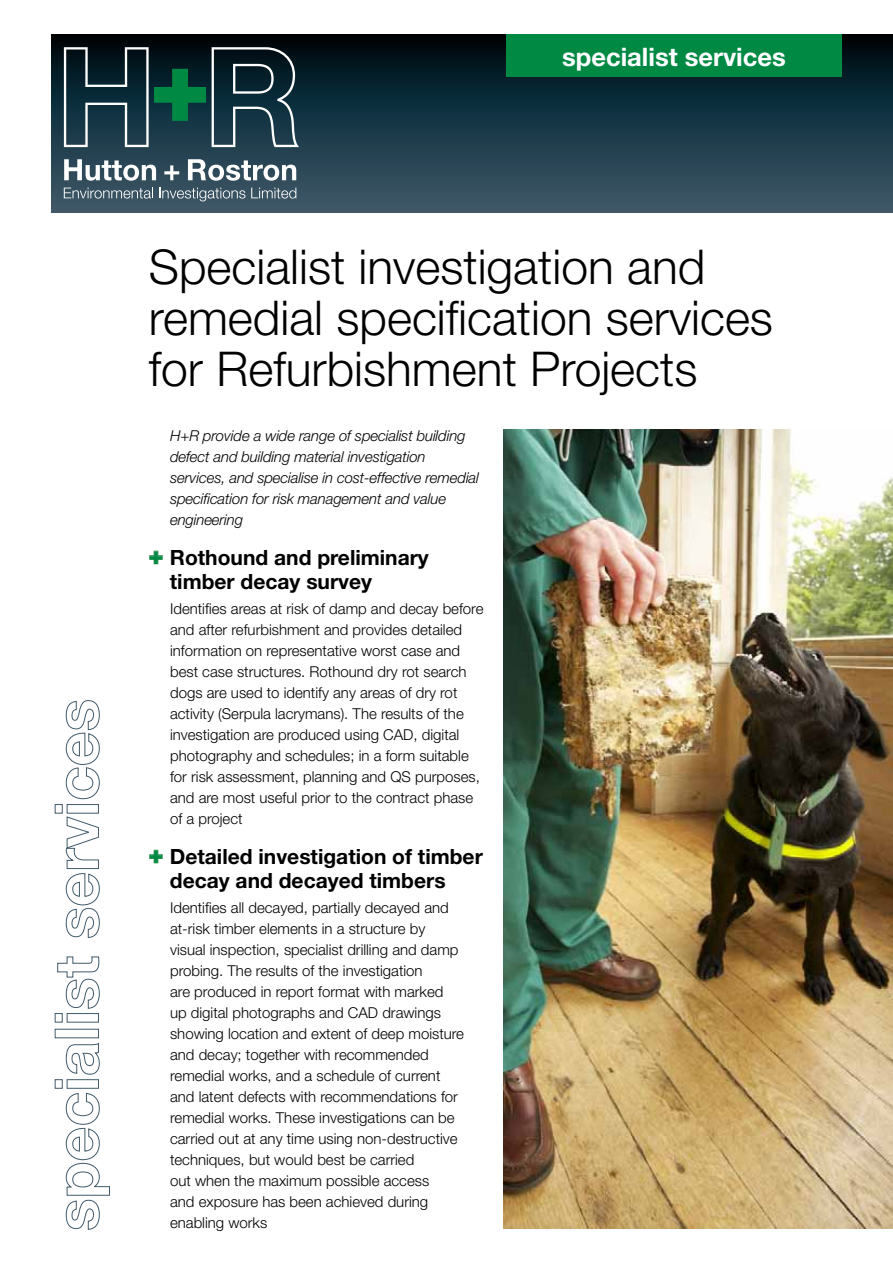
<style>
.page{position:relative;width:893px;height:1263px;background:#fff}
.page>*{position:absolute;margin:0;border:0;box-sizing:border-box;transform-origin:0 0}
.t1{font:300 48px/51px "Helvetica Neue";color:#000}
.t2{font:700 25.5px "Helvetica Neue";color:#fff}
.t3{font:700 21px/24px "Helvetica Neue";color:#000}
.t4{font:300 15px/21px "Helvetica Neue";color:#000}
.t5{font:italic 300 15px/21px "Helvetica Neue";letter-spacing:-.01em;color:#000}
.s1{font-family:"Univers";font-weight:900;font-size:24px;color:#008942}
</style>
<div class="page">
<div style="left:51px;top:34px;width:842px;height:179px;background:linear-gradient(to bottom,#000911,#3d5d6f)"></div>
<svg style="left:54px;top:1043px;width:56px;height:187px"></svg>
<div style="left:55px;top:1029px;width:44px;height:9px;border:1px solid #425a69"></div>
<svg style="left:54px;top:956px;width:46px;height:67px"></svg>
<svg style="left:54px;top:700px;width:46px;height:238px"></svg>
<svg style="left:149px;top:550px;width:14px;height:15px"></svg>
<svg style="left:149px;top:849px;width:14px;height:15px"></svg>
<svg style="left:212px;top:47px;width:87px;height:100px;background:#2e4651"></svg>
<svg style="left:64px;top:159px;width:92px;height:22px"></svg>
<svg style="left:164px;top:165px;width:15px;height:15px"></svg>
<svg style="left:188px;top:159px;width:108px;height:22px"></svg>
<svg style="left:64px;top:188px;width:89px;height:11px"></svg>
<svg style="left:159px;top:188px;width:86px;height:13px"></svg>
<svg style="left:251px;top:188px;width:45px;height:11px"></svg>
<svg style="left:64px;top:47px;width:142px;height:100px;background:#1f4346"></svg>
<img style="left:504px;top:429px;width:389px;height:800px">
<div style="left:506px;top:34px;width:336px;height:43px;background:#008942"></div>
<h2 class="t2" style="left:562px;top:42px;width:225px">specialist services</h2>
<h1 class="t1" style="left:149px;top:241px;width:626px">Specialist investigation and remedial specification services for Refurbishment Projects</h1>
<p class="t5" style="left:170px;top:425px;width:310px">H+R provide a wide range of specialist building defect and building material investigation services, and specialise in cost-effective remedial specification for risk management and value engineering</p>
<h3 class="t3" style="left:170px;top:545px;width:260px;text-indent:-21px"><span class="s1">+</span> Rothound and preliminary timber decay survey</h3>
<p class="t4" style="left:170px;top:598px;width:315px">Identifies areas at risk of damp and decay before and after refurbishment and provides detailed information on representative worst case and best case structures. Rothound dry rot search dogs are used to identify any areas of dry rot activity (Serpula lacrymans). The results of the investigation are produced using CAD, digital photography and schedules; in a form suitable for risk assessment, planning and QS purposes, and are most useful prior to the contract phase of a project</p>
<h3 class="t3" style="left:170px;top:844px;width:314px;text-indent:-21px"><span class="s1">+</span> Detailed investigation of timber decay and decayed timbers</h3>
<p class="t4" style="left:170px;top:897px;width:295px">Identifies all decayed, partially decayed and at-risk timber elements in a structure by visual inspection, specialist drilling and damp probing. The results of the investigation<br>are produced in report format with marked<br>up digital photographs and CAD drawings showing location and extent of deep moisture and decay; together with recommended remedial works, and a schedule of current and latent defects with recommendations for remedial works. These investigations can be carried out at any time using non-destructive techniques, but would best be carried<br>out when the maximum possible access<br>and exposure has been achieved during enabling works</p>
</div>
